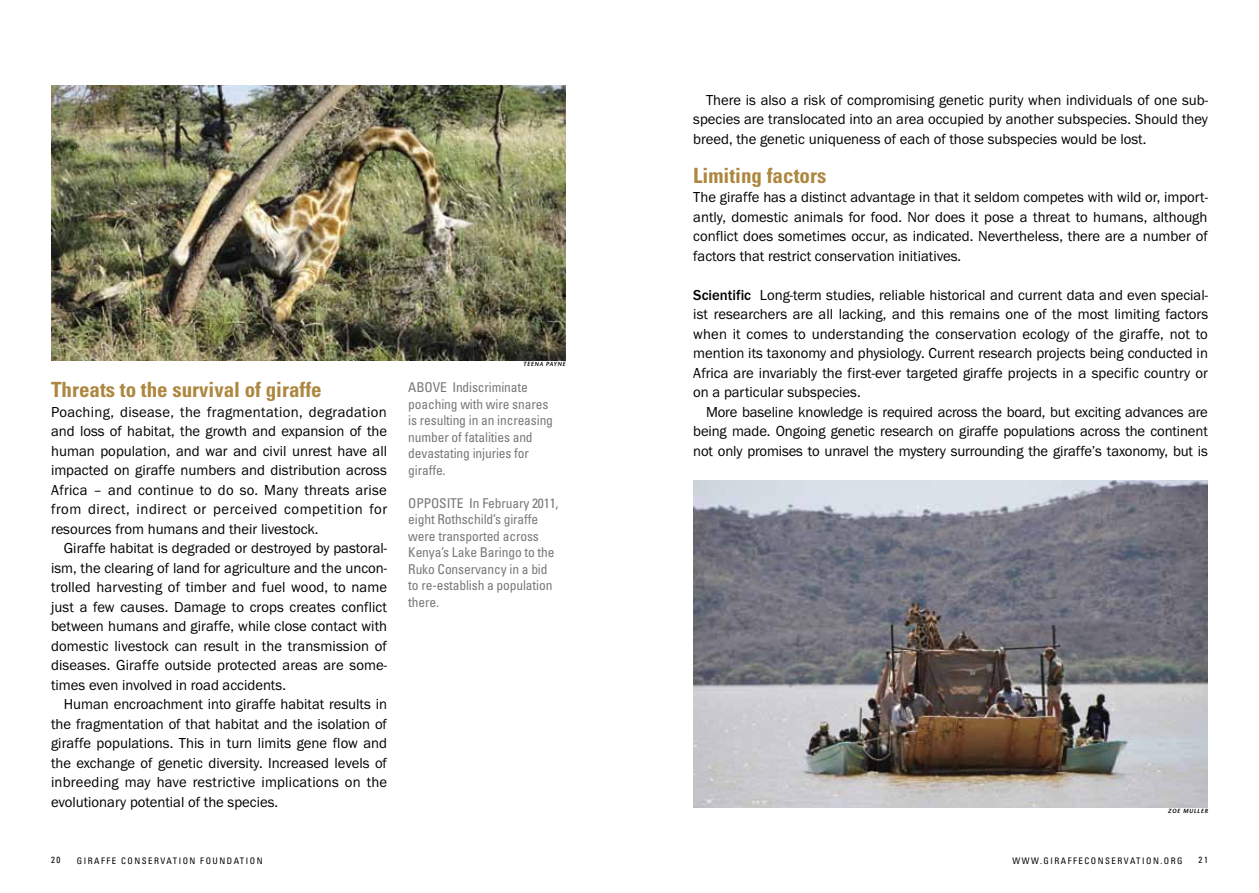
<style>
.page{position:relative;width:1259px;height:893px;background:#fff}
.page>*{position:absolute;margin:0;border:0;box-sizing:border-box;transform-origin:0 0}
.t1{font:700 condensed 21px "Univers";color:#ad873f}
.t2{font:15px/19.5px "Franklin Gothic";color:#000;text-align:justify}
.t3{font:condensed 13.5px/16.5px "Univers";letter-spacing:-.01em;color:#77787b}
.t4{font:condensed 9px "Univers";letter-spacing:.17em;color:#000}
.t5{font:italic 600 6px "Stone Sans";letter-spacing:.1em;color:#000}
.s1{font-weight:700}
</style>
<div class="page">
<img style="left:51px;top:85px;width:515px;height:275px">
<img style="left:693px;top:480px;width:515px;height:328px">
<h1 class="t1" style="left:51px;top:377px;width:272px">Threats to the survival of giraffe</h1>
<p class="t2" style="left:51px;top:402px;width:338px">Poaching, disease, the fragmentation, degradation and loss of habitat, the growth and expansion of the human population, and war and civil unrest have all impacted on giraffe numbers and distribution across Africa – and continue to do so. Many threats arise from direct, indirect or perceived competition for resources from humans and their livestock.</p>
<p class="t2" style="left:51px;top:539px;width:338px;text-indent:13px">Giraffe habitat is degraded or destroyed by pastoral&shy;ism, the clearing of land for agriculture and the uncon&shy;trolled harvesting of timber and fuel wood, to name just a few causes. Damage to crops creates conflict between humans and giraffe, while close contact with domestic livestock can result in the transmission of diseases. Giraffe outside protected areas are some&shy;times even involved in road accidents.</p>
<p class="t2" style="left:51px;top:695px;width:338px;text-indent:13px">Human encroachment into giraffe habitat results in the fragmentation of that habitat and the isolation of giraffe populations. This in turn limits gene flow and the exchange of genetic diversity. Increased levels of inbreeding may have restrictive implications on the evolutionary potential of the species.</p>
<p class="t5" style="left:523px;top:360px;width:44px">TEENA PAYNE</p>
<p class="t3" style="left:408px;top:379px;width:146px">ABOVE Indiscriminate poaching with wire snares is resulting in an increasing number of fatalities and devastating injuries for giraffe.</p>
<p class="t3" style="left:408px;top:494px;width:152px">OPPOSITE In February 2011, eight Rothschild’s giraffe were transported across<br>Kenya’s Lake Baringo to the<br>Ruko Conservancy in a bid to re-establish a population there.</p>
<p class="t2" style="left:693px;top:90px;width:516px;text-indent:13px">There is also a risk of compromising genetic purity when individuals of one sub&shy;species are translocated into an area occupied by another subspecies. Should they breed, the genetic uniqueness of each of those subspecies would be lost.</p>
<h1 class="t1" style="left:693px;top:162px;width:134px">Limiting factors</h1>
<p class="t2" style="left:693px;top:188px;width:516px">The giraffe has a distinct advantage in that it seldom competes with wild or, import&shy;antly, domestic animals for food. Nor does it pose a threat to humans, although conflict does sometimes occur, as indicated. Nevertheless, there are a number of factors that restrict conservation initiatives.</p>
<p class="t2" style="left:693px;top:285px;width:516px"><span class="s1">Scientific</span> Long-term studies, reliable historical and current data and even special&shy;ist researchers are all lacking, and this remains one of the most limiting factors when it comes to understanding the conservation ecology of the giraffe, not to mention its taxonomy and physiology. Current research projects being conducted in Africa are invariably the first-ever targeted giraffe projects in a specific country or on a particular subspecies.</p>
<p class="t2" style="left:693px;top:402px;width:516px;text-indent:13px">More baseline knowledge is required across the board, but exciting advances are being made. Ongoing genetic research on giraffe populations across the continent not only promises to unravel the mystery surrounding the giraffe’s taxonomy, but is</p>
<p class="t5" style="left:1168px;top:807px;width:41px">ZOE MULLER</p>
<p class="t4" style="left:51px;top:854px;width:11px">20</p>
<p class="t4" style="left:77px;top:855px;width:187px">GIRAFFE CONSERVATION FOUNDATION</p>
<p class="t4" style="left:1012px;top:855px;width:171px">WWW.GIRAFFECONSERVATION.ORG</p>
<p class="t4" style="left:1198px;top:854px;width:11px">21</p>
</div>
